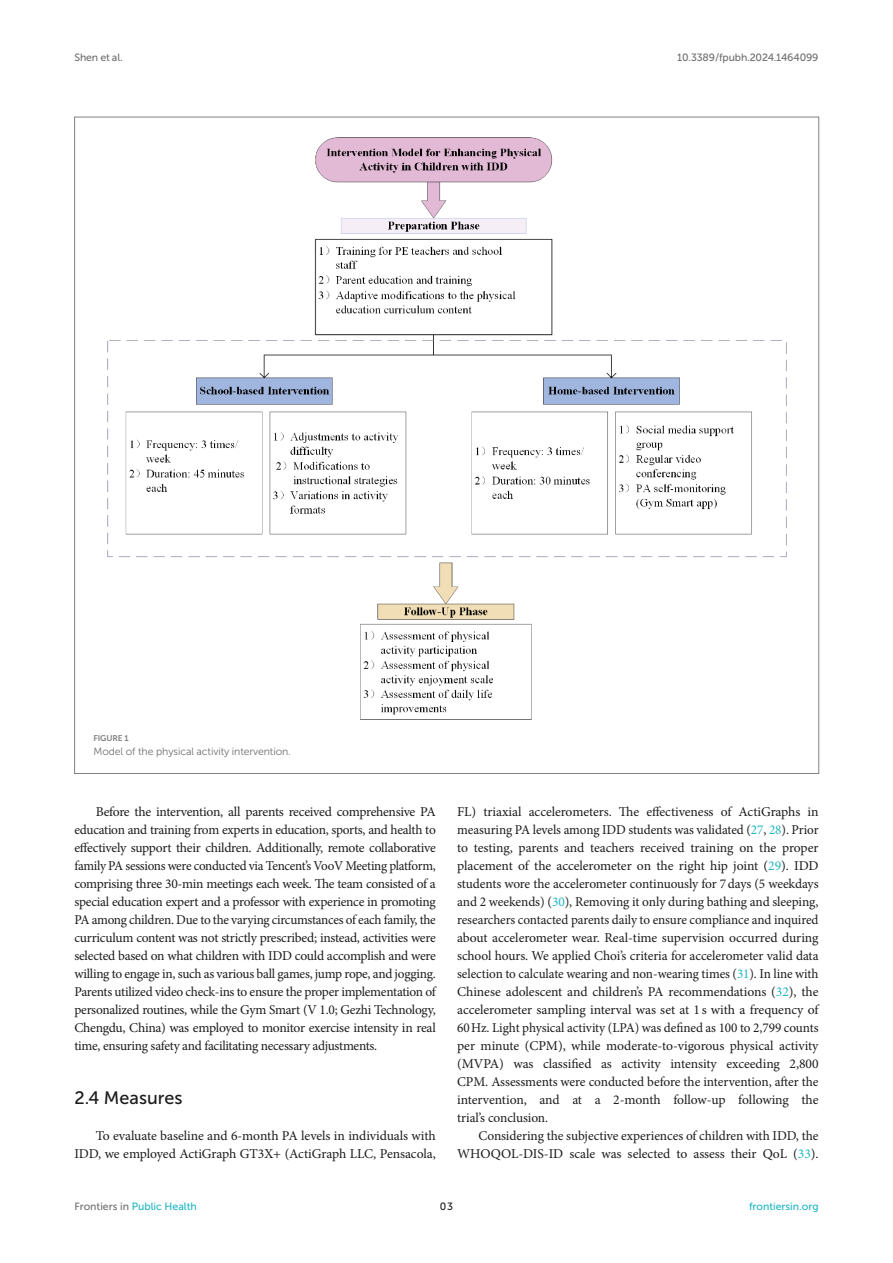
<style>
.page{position:relative;width:893px;height:1263px;background:#fff}
.page>*{position:absolute;margin:0;border:0;box-sizing:border-box;transform-origin:0 0}
.HEAD_2{font:18px "Museo Sans 500";color:#1b1c1b}
.TEXT{font:13.5px/18px "Minion Pro";letter-spacing:-.01em;color:#1b1c1b;text-align:justify}
.FIG_LEG{font:10.5px "Museo Sans 300";letter-spacing:-.01em;color:#706f70}
.t1{font:10.5px "Museo Sans 500";color:#1db5c3}
.t2{font:10.5px "Museo Sans 500";letter-spacing:-.015em;color:#706f70}
.t3{font:10.5px "Museo Sans 500";color:#1b1c1b}
.FIG_HD{font:8.25px "Museo Sans 700";letter-spacing:-.01em;color:#7e7f7f}
.s1{color:#1db5c3}
.s2{color:#706f70}
</style>
<div class="page">
<img style="left:107px;top:137px;width:680px;height:583px">
<p class="t2" style="left:74px;top:51px;width:50px">Shen et al.</p>
<p class="t2" style="left:677px;top:51px;width:143px">10.3389/fpubh.2024.1464099</p>
<p class="FIG_HD" style="left:94px;top:734px;width:37px">FIGURE 1</p>
<p class="FIG_LEG" style="left:94px;top:745px;width:199px">Model of the physical activity intervention.</p>
<p class="TEXT" style="left:74px;top:803px;width:363px;text-indent:21px">Before the intervention, all parents received comprehensive PA education and training from experts in education, sports, and health to effectively support their children. Additionally, remote collaborative family PA sessions were conducted via Tencent’s VooV Meeting platform, comprising three 30-min meetings each week. The team consisted of a special education expert and a professor with experience in promoting PA among children. Due to the varying circumstances of each family, the curriculum content was not strictly prescribed; instead, activities were selected based on what children with IDD could accomplish and were willing to engage in, such as various ball games, jump rope, and jogging.<br>Parents utilized video check-ins to ensure the proper implementation of personalized routines, while the Gym Smart (V 1.0; Gezhi Technology, Chengdu, China) was employed to monitor exercise intensity in real time, ensuring safety and facilitating necessary adjustments.</p>
<p class="HEAD_2" style="left:74px;top:1088px;width:110px">2.4 Measures</p>
<p class="TEXT" style="left:74px;top:1127px;width:363px;text-align:right">To evaluate baseline and 6-month PA levels in individuals with<br>IDD, we employed ActiGraph GT3X+ (ActiGraph LLC, Pensacola,</p>
<p class="TEXT" style="left:457px;top:803px;width:363px">FL) triaxial accelerometers. The effectiveness of ActiGraphs in measuring PA levels among IDD students was validated (<span class="s1">27</span>, <span class="s1">28</span>). Prior to testing, parents and teachers received training on the proper placement of the accelerometer on the right hip joint (<span class="s1">29</span>). IDD students wore the accelerometer continuously for 7days (5 weekdays and 2 weekends) (<span class="s1">30</span>), Removing it only during bathing and sleeping, researchers contacted parents daily to ensure compliance and inquired about accelerometer wear. Real-time supervision occurred during school hours. We applied Choi’s criteria for accelerometer valid data selection to calculate wearing and non-wearing times (<span class="s1">31</span>). In line with Chinese adolescent and children’s PA recommendations (<span class="s1">32</span>), the accelerometer sampling interval was set at 1s with a frequency of 60Hz. Light physical activity (LPA) was defined as 100 to 2,799 counts per minute (CPM), while moderate-to-vigorous physical activity (MVPA) was classified as activity intensity exceeding 2,800<br>CPM. Assessments were conducted before the intervention, after the intervention, and at a 2-month follow-up following the trial’s conclusion.</p>
<p class="TEXT" style="left:457px;top:1127px;width:363px;text-align:right">Considering the subjective experiences of children with IDD, the<br>WHOQOL-DIS-ID scale was selected to assess their QoL (<span class="s1">33</span>).</p>
<p class="t1" style="left:74px;top:1200px;width:124px"><span class="s2">Frontiers in</span> Public Health</p>
<p class="t3" style="left:440px;top:1200px;width:15px">03</p>
<p class="t1" style="left:749px;top:1200px;width:71px">frontiersin.org</p>
</div>
